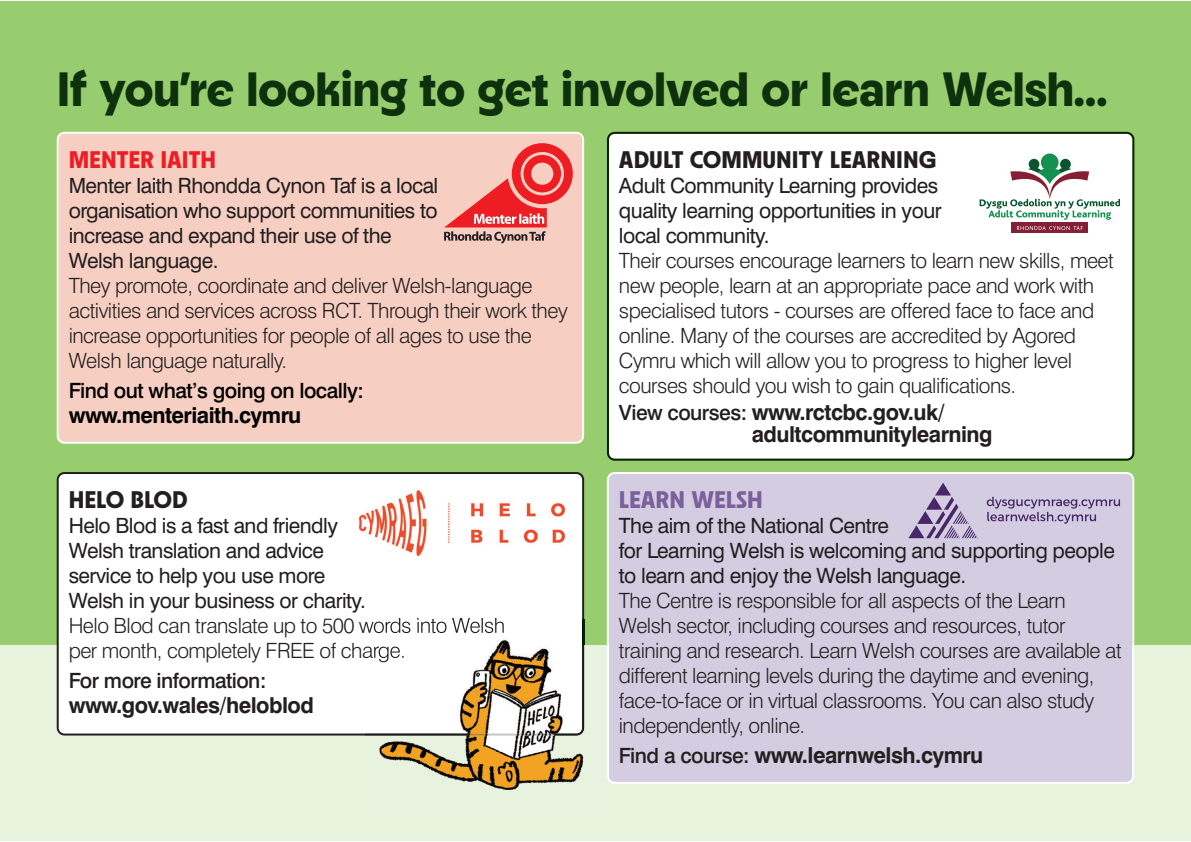
<style>
.page{position:relative;width:1191px;height:842px;background:#fff}
.page>*{position:absolute;margin:0;border:0;box-sizing:border-box;transform-origin:0 0}
.t1{font:800 48px "Neighbor";color:#0d310d}
.t2{font:800 24px "Neighbor";color:#231f20}
.t3{font:800 24px "Neighbor";color:#ee1d23}
.t4{font:800 24px "Neighbor";color:#7b609c}
.t5{font:700 22px/22px "Swiss 721 BT";letter-spacing:-.025em;color:#231f20}
.t6{font:700 22px "Swiss 721 BT";letter-spacing:-.025em;color:#000}
.t7{font:300 21px/25px "Swiss 721 BT";letter-spacing:-.025em;color:#231f20}
.t8{font:21px/25px "Swiss 721 BT";letter-spacing:-.025em;color:#231f20}
.t9{font:500 21px "Swiss 721 BT";letter-spacing:-.025em;color:#000}
.t10{font:500 21px "Swiss 721 BT";letter-spacing:-.025em;color:#231f20}
.s1{font-weight:500;font-size:21px}
</style>
<div class="page">
<div style="left:0;top:1px;width:1191px;height:644px;background:#98cd6f"></div>
<div style="left:0;top:645px;width:1191px;height:195px;background:#e8f3de"></div>
<div style="left:57px;top:132px;width:527px;height:312px;background:#f7cfc2"></div>
<div style="left:607px;top:472px;width:527px;height:312px;background:#d4cce0"></div>
<div style="left:607px;top:132px;width:527px;height:329px;background:#fff"></div>
<div style="left:57px;top:472px;width:527px;height:263px;background:#fff"></div>
<svg style="left:444px;top:143px;width:129px;height:101px;background:#ed8f89"></svg>
<svg style="left:908px;top:483px;width:69px;height:55px;background:#b4a6c4"></svg>
<svg style="left:986px;top:497px;width:134px;height:27px;background:#b6a9c6"></svg>
<div style="left:1028px;top:159px;width:11px;height:11px;background:#09552d;border-radius:50%"></div>
<div style="left:1060px;top:159px;width:10px;height:11px;background:#09552d;border-radius:50%"></div>
<div style="left:1041px;top:154px;width:17px;height:17px;background:#149050;border-radius:50%"></div>
<svg style="left:979px;top:168px;width:141px;height:52px;background:#d4dcd5"></svg>
<div style="left:1011px;top:222px;width:77px;height:11px;background:#851f36"></div>
<svg style="left:1017px;top:226px;width:65px;height:4px"></svg>
<img style="left:584px;top:619px;width:23px;height:26px">
<img style="left:365px;top:645px;width:220px;height:145px">
<img style="left:607px;top:619px;width:1px;height:160px">
<img style="left:365px;top:619px;width:217px;height:114px">
<svg style="left:582px;top:619px;width:2px;height:26px"></svg>
<svg style="left:576px;top:728px;width:8px;height:7px"></svg>
<img style="left:359px;top:491px;width:205px;height:64px">
<h1 class="t1" style="left:57px;top:72px;width:1052px">If you’re looking to get involved or learn Welsh...</h1>
<p class="t3" style="left:69px;top:151px;width:149px">MENTER IAITH</p>
<p class="t8" style="left:69px;top:175px;width:371px">Menter Iaith Rhondda Cynon Taf is a local organisation who support communities to increase and expand their use of the Welsh language.</p>
<p class="t7" style="left:69px;top:275px;width:500px">They promote, coordinate and deliver Welsh-language activities and services across RCT. Through their work they increase opportunities for people of all ages to use the Welsh language naturally.</p>
<p class="t9" style="left:69px;top:383px;width:297px">Find out what’s going on locally:</p>
<p class="t6" style="left:69px;top:407px;width:234px">www.menteriaith.cymru</p>
<p class="t2" style="left:619px;top:151px;width:319px">ADULT COMMUNITY LEARNING</p>
<p class="t8" style="left:619px;top:175px;width:324px">Adult Community Learning provides quality learning opportunities in your local community.</p>
<p class="t7" style="left:619px;top:250px;width:496px">Their courses encourage learners to learn new skills, meet new people, learn at an appropriate pace and work with specialised tutors - courses are offered face to face and online. Many of the courses are accredited by Agored Cymru which will allow you to progress to higher level courses should you wish to gain qualifications.</p>
<p class="t5" style="left:751px;top:404px;width:242px;text-indent:-133px"><span class="s1">View courses:</span> www.rctcbc.gov.uk/ adultcommunitylearning</p>
<p class="t2" style="left:69px;top:491px;width:121px">HELO BLOD</p>
<p class="t8" style="left:69px;top:515px;width:299px">Helo Blod is a fast and friendly<br>Welsh translation and advice service to help you use more<br>Welsh in your business or charity.</p>
<p class="t7" style="left:69px;top:615px;width:438px">Helo Blod can translate up to 500 words into Welsh per month, completely FREE of charge.</p>
<p class="t10" style="left:69px;top:673px;width:199px">For more information:</p>
<p class="t5" style="left:69px;top:697px;width:247px">www.gov.wales/heloblod</p>
<p class="t4" style="left:619px;top:491px;width:145px">LEARN WELSH</p>
<p class="t8" style="left:619px;top:515px;width:497px">The aim of the National Centre<br>for Learning Welsh is welcoming and supporting people to learn and enjoy the Welsh language.</p>
<p class="t7" style="left:619px;top:590px;width:504px">The Centre is responsible for all aspects of the Learn Welsh sector, including courses and resources, tutor training and research. Learn Welsh courses are available at different learning levels during the daytime and evening, face-to-face or in virtual classrooms. You can also study independently, online.</p>
<p class="t5" style="left:619px;top:747px;width:366px"><span class="s1">Find a course:</span> www.learnwelsh.cymru</p>
</div>
